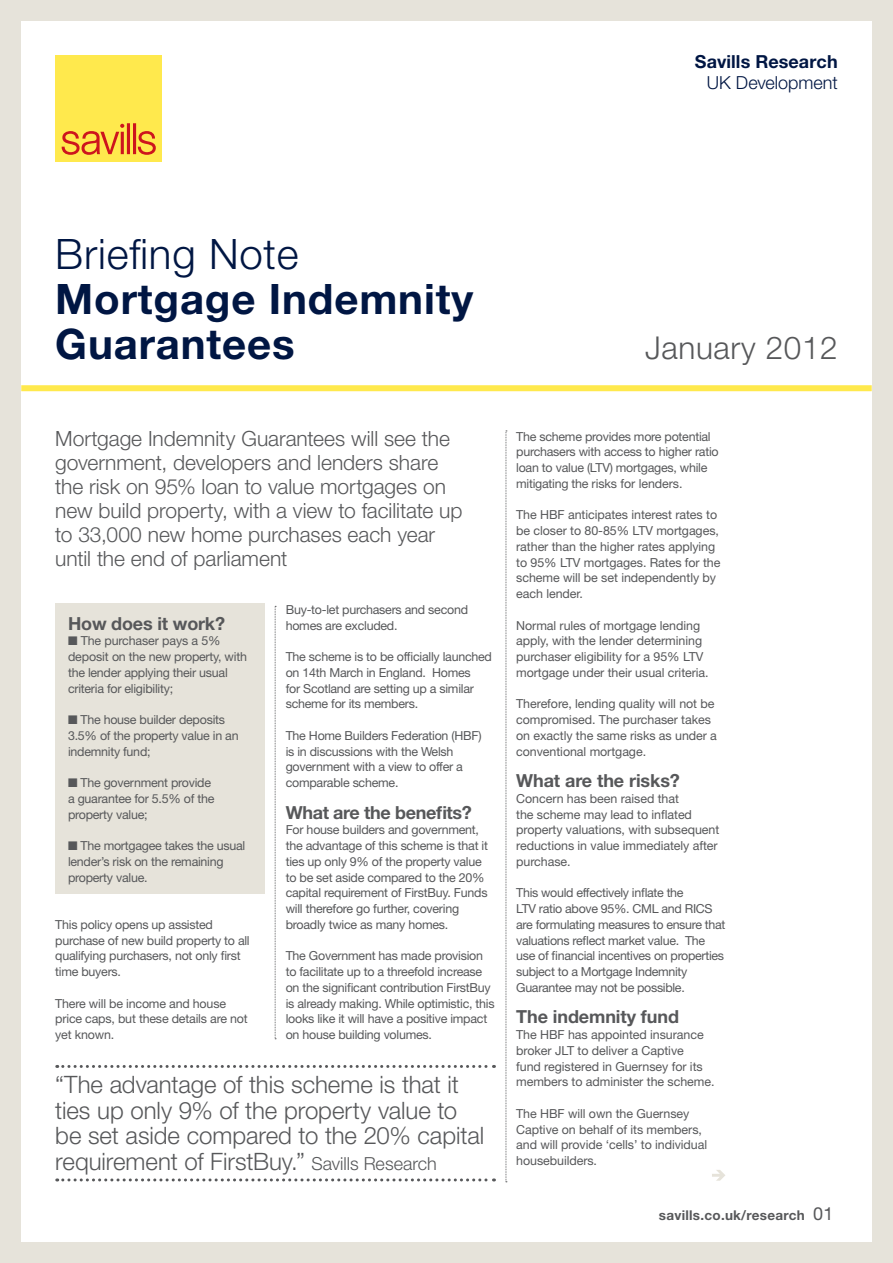
<style>
.page{position:relative;width:893px;height:1263px;background:#e6e3da}
.page>*{position:absolute;margin:0;border:0;box-sizing:border-box;transform-origin:0 0}
.t1{font:700 42px/45px "Helvetica Neue LT Std";letter-spacing:.02em;color:#001643}
.t2{font:300 42px "Helvetica Neue LT Std";letter-spacing:.02em;color:#001643}
.t3{font:300 31.5px "Helvetica Neue LT Std";letter-spacing:.02em;color:#57585a}
.H_Quote{font:300 24px/25.5px "Helvetica Neue LT Std";letter-spacing:-.005em;color:#57585a}
.H_Strap{font:300 21px/24px "Helvetica Neue LT Std";color:#57585a}
.H_Crosshead{font:700 18px "Helvetica Neue LT Std";letter-spacing:-.005em;color:#57585a}
.t4{font:700 18px "Helvetica Neue LT Std";letter-spacing:.005em;color:#001643}
.t5{font:300 18px "Helvetica Neue LT Std";color:#001643}
.t6{font:700 13.5px "Helvetica Neue LT Std";letter-spacing:.02em;color:#57585a}
.H_Body{font:12.45px/15.8px "Helvetica Neue LT Std";letter-spacing:-.02em;color:#57585a}
.s1{font-size:18px}
.s2{font-weight:400;font-size:18px}
</style>
<div class="page">
<div style="left:21px;top:21px;width:851px;height:1221px;background:#fff"></div>
<div style="left:55px;top:55px;width:107px;height:107px;background:#ffe94d"></div>
<svg style="left:62px;top:123px;width:94px;height:32px"></svg>
<div style="left:21px;top:385px;width:851px;height:6px;background:#ffe94d"></div>
<svg style="left:275px;top:606px;width:1px;height:433px"></svg>
<svg style="left:506px;top:431px;width:1px;height:751px"></svg>
<svg style="left:712px;top:1170px;width:13px;height:11px"></svg>
<svg style="left:57px;top:1065px;width:437px;height:3px"></svg>
<svg style="left:57px;top:1178px;width:437px;height:3px"></svg>
<div style="left:55px;top:603px;width:209px;height:291px;background:#e6e3da"></div>
<p class="t4" style="left:695px;top:51px;width:144px">Savills Research</p>
<p class="t5" style="left:707px;top:72px;width:132px">UK Development</p>
<p class="t2" style="left:55px;top:229px;width:245px">Briefing Note</p>
<p class="t1" style="left:55px;top:276px;width:419px">Mortgage Indemnity<br>Guarantees</p>
<p class="t3" style="left:645px;top:329px;width:194px">January 2012</p>
<p class="H_Strap" style="left:55px;top:426px;width:409px">Mortgage Indemnity Guarantees will see the government, developers and lenders share the risk on 95% loan to value mortgages on new build property, with a view to facilitate up to 33,000 new home purchases each year until the end of parliament</p>
<p class="H_Crosshead" style="left:68px;top:612px;width:159px">How does it work?</p>
<p class="H_Body" style="left:68px;top:633px;width:180px">■ The purchaser pays a 5% deposit on the new property, with the lender applying their usual criteria for eligibility;</p>
<p class="H_Body" style="left:68px;top:712px;width:172px">■ The house builder deposits<br>3.5% of the property value in an indemnity fund;</p>
<p class="H_Body" style="left:68px;top:775px;width:148px">■ The government provide a guarantee for 5.5% of the property value;</p>
<p class="H_Body" style="left:68px;top:838px;width:179px">■ The mortgagee takes the usual lender’s risk on the remaining property value.</p>
<p class="H_Body" style="left:55px;top:916px;width:196px">This policy opens up assisted purchase of new build property to all qualifying purchasers, not only first time buyers.</p>
<p class="H_Body" style="left:55px;top:995px;width:194px">There will be income and house price caps, but these details are not yet known.</p>
<p class="H_Body" style="left:286px;top:601px;width:184px">Buy-to-let purchasers and second homes are excluded.</p>
<p class="H_Body" style="left:286px;top:649px;width:208px">The scheme is to be officially launched on 14th March in England. Homes<br>for Scotland are setting up a similar scheme for its members.</p>
<p class="H_Body" style="left:286px;top:727px;width:197px">The Home Builders Federation (HBF) is in discussions with the Welsh government with a view to offer a comparable scheme.</p>
<p class="H_Crosshead" style="left:286px;top:801px;width:188px">What are the benefits?</p>
<p class="H_Body" style="left:286px;top:822px;width:204px">For house builders and government, the advantage of this scheme is that it ties up only 9% of the property value to be set aside compared to the 20% capital requirement of FirstBuy. Funds will therefore go further, covering broadly twice as many homes.</p>
<p class="H_Body" style="left:286px;top:948px;width:210px">The Government has made provision to facilitate up to a threefold increase on the significant contribution FirstBuy is already making. While optimistic, this looks like it will have a positive impact on house building volumes.</p>
<p class="H_Quote" style="left:55px;top:1072px;width:430px">“The advantage of this scheme is that it ties up only 9% of the property value to be set aside compared to the 20% capital requirement of FirstBuy.” <span class="s1">Savills Research</span></p>
<p class="H_Body" style="left:516px;top:428px;width:204px">The scheme provides more potential purchasers with access to higher ratio loan to value (LTV) mortgages, while mitigating the risks for lenders.</p>
<p class="H_Body" style="left:516px;top:507px;width:206px">The HBF anticipates interest rates to be closer to 80-85% LTV mortgages, rather than the higher rates applying to 95% LTV mortgages. Rates for the scheme will be set independently by each lender.</p>
<p class="H_Body" style="left:516px;top:617px;width:194px">Normal rules of mortgage lending apply, with the lender determining purchaser eligibility for a 95% LTV mortgage under their usual criteria.</p>
<p class="H_Body" style="left:516px;top:696px;width:202px">Therefore, lending quality will not be compromised. The purchaser takes on exactly the same risks as under a conventional mortgage.</p>
<p class="H_Crosshead" style="left:516px;top:769px;width:165px">What are the risks?</p>
<p class="H_Body" style="left:516px;top:790px;width:205px">Concern has been raised that<br>the scheme may lead to inflated property valuations, with subsequent reductions in value immediately after purchase.</p>
<p class="H_Body" style="left:516px;top:885px;width:211px">This would effectively inflate the<br>LTV ratio above 95%. CML and RICS are formulating measures to ensure that valuations reflect market value. The use of financial incentives on properties subject to a Mortgage Indemnity Guarantee may not be possible.</p>
<p class="H_Crosshead" style="left:516px;top:1006px;width:164px">The indemnity fund</p>
<p class="H_Body" style="left:516px;top:1027px;width:200px">The HBF has appointed insurance broker JLT to deliver a Captive<br>fund registered in Guernsey for its members to administer the scheme.</p>
<p class="H_Body" style="left:516px;top:1105px;width:192px">The HBF will own the Guernsey<br>Captive on behalf of its members, and will provide ‘cells’ to individual housebuilders.</p>
<p class="t6" style="left:659px;top:1207px;width:176px">savills.co.uk/research <span class="s2">01</span></p>
</div>
